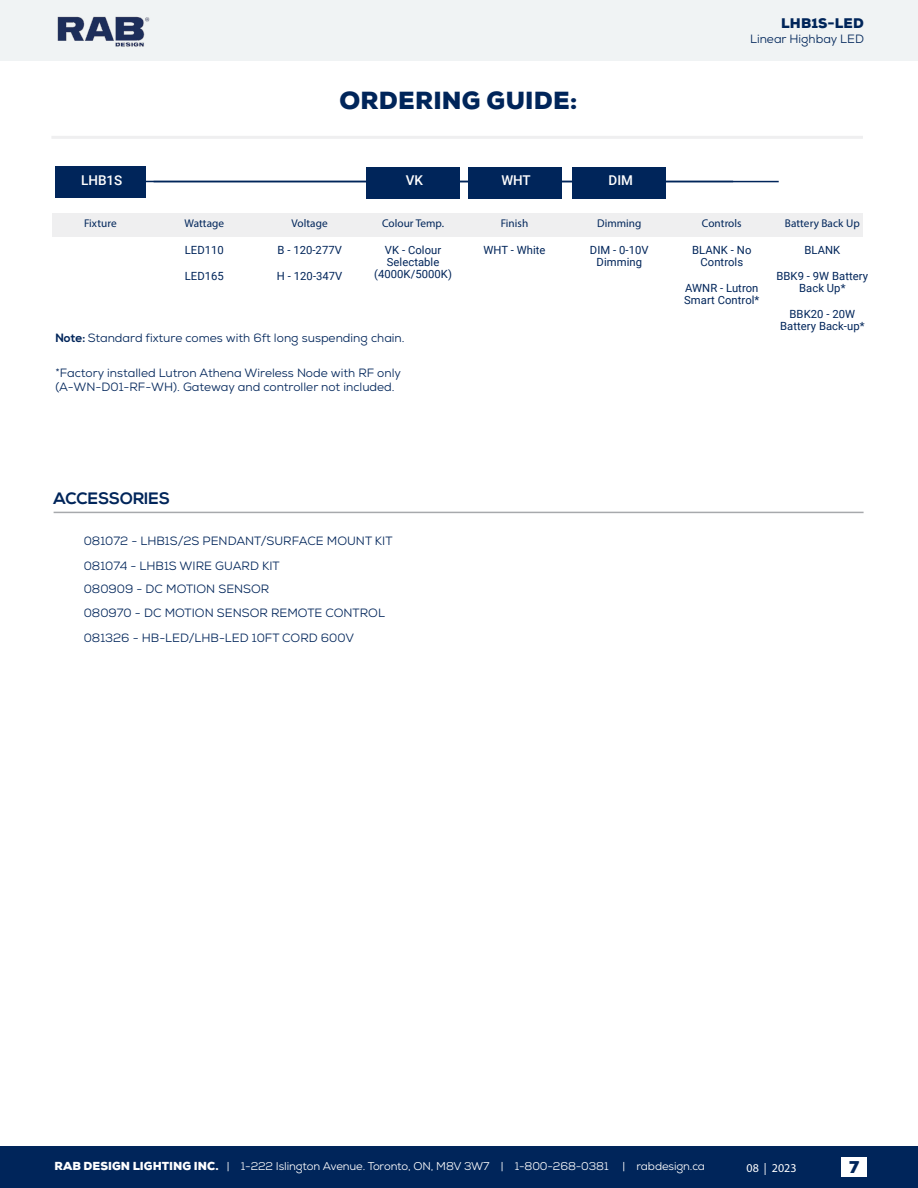
<style>
.page{position:relative;width:918px;height:1188px;background:#fff}
.page>*{position:absolute;margin:0;border:0;box-sizing:border-box;transform-origin:0 0}
.t1{font:900 24px "Nexa";letter-spacing:.01em;color:#00255a}
.t2{font:700 16.5px "Nexa";color:#00255a}
.t3{font:900 16.5px "Nexa";color:#00255a}
.t4{font:500 13.5px "Roboto";color:#fff}
.t5{font:900 13.5px "Nexa";letter-spacing:.015em;color:#00255a}
.t6{font:12px/24.9px "Nexa";color:#00255a}
.t7{font:12px "Myriad Pro";color:#fff}
.t8{font:11.25px/12.3px "Roboto";letter-spacing:.005em;color:#00255a;text-align:center}
.t9{font:11.25px "Nexa";letter-spacing:-.01em;color:#fff}
.t10{font:11.25px "Myriad Pro";letter-spacing:.005em;color:#00255a}
.s1{font-weight:700}
.s2{font-weight:900}
</style>
<div class="page">
<div style="left:0;top:1147px;width:918px;height:41px;background:#00255a"></div>
<div style="left:0;top:0;width:918px;height:60px;background:#f0f3f4"></div>
<img style="left:57px;top:17px;width:93px;height:30px">
<div style="left:841px;top:1158px;width:26px;height:19px;background:#fff"></div>
<div style="left:51px;top:136px;width:812px;height:3px;border:2px solid #efeff0"></div>
<hr style="left:57px;top:181px;width:676px;height:1px;background:#00255a">
<hr style="left:154px;top:181px;width:625px;height:1px;background:#00255a">
<div style="left:573px;top:167px;width:93px;height:31px;background:#00255a"></div>
<div style="left:366px;top:167px;width:94px;height:31px;background:#00255a"></div>
<div style="left:468px;top:167px;width:93px;height:31px;background:#00255a"></div>
<div style="left:55px;top:167px;width:91px;height:31px;background:#00255a"></div>
<div style="left:52px;top:213px;width:693px;height:24px;background:#efeff0"></div>
<div style="left:263px;top:213px;width:600px;height:24px;background:#efeff0"></div>
<hr style="left:54px;top:512px;width:810px;height:1px;background:#a7a9ac">
<h1 class="t1" style="left:339px;top:84px;width:240px">ORDERING GUIDE:</h1>
<p class="t4" style="left:81px;top:170px;width:43px">LHB1S</p>
<p class="t4" style="left:406px;top:171px;width:19px">VK</p>
<p class="t4" style="left:501px;top:171px;width:31px">WHT</p>
<p class="t4" style="left:609px;top:171px;width:26px">DIM</p>
<p class="t5" style="left:781px;top:14px;width:84px">LHB1S-LED</p>
<p class="t6" style="left:750px;top:26px;width:115px">Linear Highbay LED</p>
<p class="t10" style="left:84px;top:216px;width:34px">Fixture</p>
<p class="t10" style="left:185px;top:216px;width:41px">Wattage</p>
<p class="t8" style="left:185px;top:243px;width:41px">LED110</p>
<p class="t8" style="left:185px;top:269px;width:41px">LED165</p>
<p class="t10" style="left:292px;top:216px;width:38px">Voltage</p>
<p class="t8" style="left:277px;top:243px;width:66px">B - 120-277V</p>
<p class="t8" style="left:277px;top:269px;width:67px">H - 120-347V</p>
<p class="t10" style="left:382px;top:216px;width:64px">Colour Temp.</p>
<p class="t8" style="left:374px;top:243px;width:79px">VK - Colour<br>Selectable (4000K/5000K)</p>
<p class="t6" style="left:55px;top:325px;width:351px"><span class="s1">Note:</span> Standard fixture comes with 6ft long suspending chain.</p>
<p class="t6" style="left:55px;top:366px;width:347px;line-height:13.5px">*Factory installed Lutron Athena Wireless Node with RF only (A-WN-D01-RF-WH). Gateway and controller not included.</p>
<p class="t10" style="left:501px;top:216px;width:29px">Finish</p>
<p class="t8" style="left:483px;top:243px;width:64px">WHT - White</p>
<h2 class="t2" style="left:54px;top:489px;width:118px">ACCESSORIES</h2>
<p class="t6" style="left:84px;top:529px;width:310px">081072 - LHB1S/2S PENDANT/SURFACE MOUNT KIT<br>081074 - LHB1S WIRE GUARD KIT</p>
<p class="t6" style="left:84px;top:578px;width:303px;line-height:23.4px">080909 - DC MOTION SENSOR<br>080970 - DC MOTION SENSOR REMOTE CONTROL</p>
<p class="t6" style="left:84px;top:625px;width:272px">081326 - HB-LED/LHB-LED 10FT CORD 600V</p>
<p class="t10" style="left:597px;top:217px;width:46px">Dimming</p>
<p class="t10" style="left:702px;top:217px;width:41px">Controls</p>
<p class="t10" style="left:785px;top:217px;width:76px">Battery Back Up</p>
<p class="t8" style="left:590px;top:243px;width:60px">DIM - 0-10V<br>Dimming</p>
<p class="t8" style="left:692px;top:243px;width:61px">BLANK - No<br>Controls</p>
<p class="t8" style="left:684px;top:281px;width:77px;text-align:left">AWNR - Lutron<br>Smart Control*</p>
<p class="t8" style="left:804px;top:243px;width:37px">BLANK</p>
<p class="t8" style="left:777px;top:269px;width:93px">BBK9 - 9W Battery<br>Back Up*</p>
<p class="t8" style="left:780px;top:307px;width:86px">BBK20 - 20W<br>Battery Back-up*</p>
<p class="t9" style="left:55px;top:1159px;width:652px"><span class="s2">RAB DESIGN LIGHTING INC.</span> | 1-222 Islington Avenue. Toronto, ON, M8V 3W7 | 1-800-268-0381 | rabdesign.ca</p>
<p class="t7" style="left:747px;top:1160px;width:51px">08 | 2023</p>
<h2 class="t3" style="left:849px;top:1156px;width:12px">7</h2>
</div>
